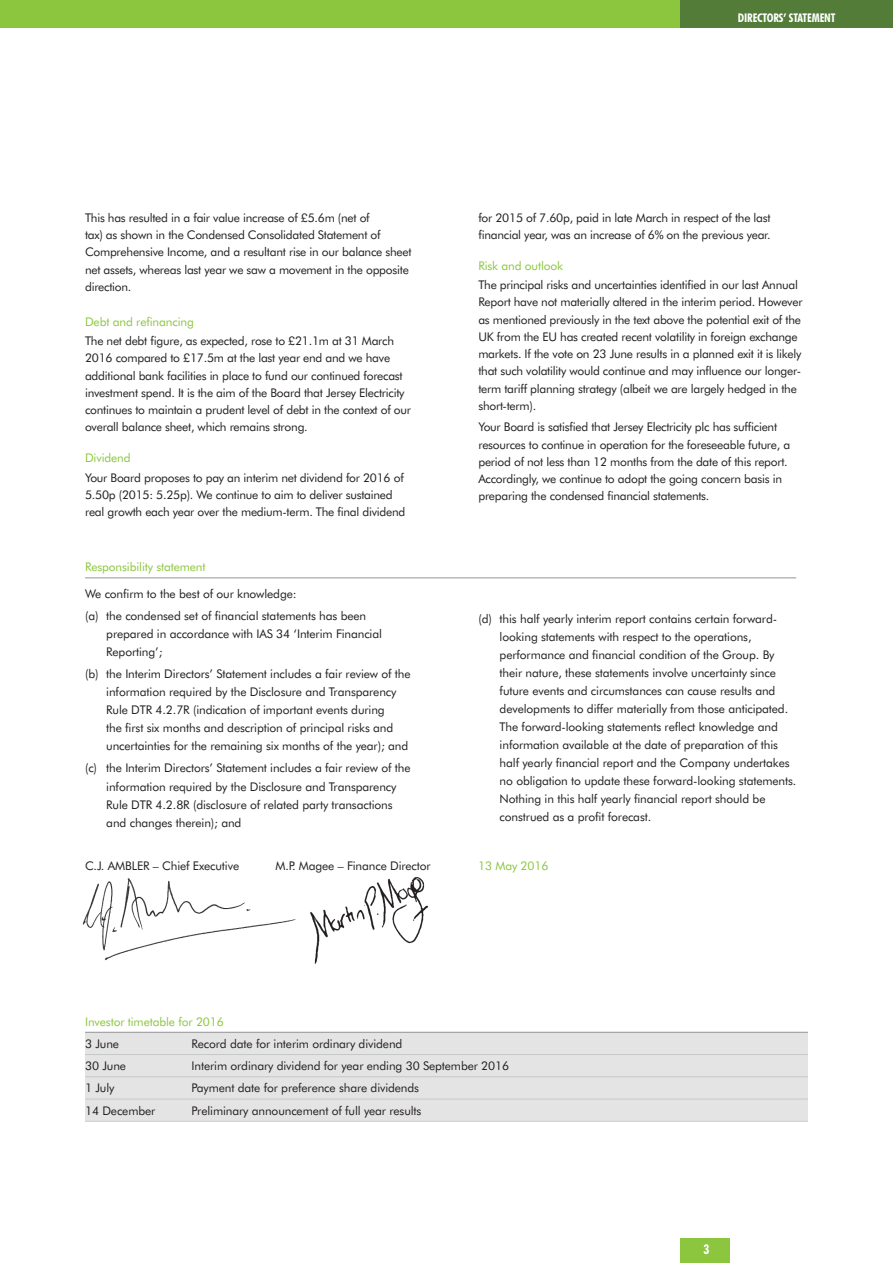
<style>
.page{position:relative;width:893px;height:1263px;background:#fff}
.page>*{position:absolute;margin:0;border:0;box-sizing:border-box;transform-origin:0 0}
.t1{font:700 condensed 13.5px "Futura BT";color:#fff}
.text_indent{font:12px/17.2px "Futura BT";letter-spacing:-.02em;color:#231f20}
.text_rules{font:12px "Futura BT";letter-spacing:-.01em;color:#231f20}
.text{font:12px "Futura BT";letter-spacing:-.01em;color:#8bc63e}
.text-2{font:12px "Futura BT";letter-spacing:-.01em;color:#231f20}
.t2{font:700 condensed 12px "Futura BT";letter-spacing:-.01em;color:#fff}
</style>
<div class="page">
<div style="left:680px;top:1238px;width:50px;height:25px;background:#8bc63e"></div>
<div style="left:0;top:0;width:893px;height:28px;background:#8bc63e"></div>
<div style="left:680px;top:0;width:213px;height:28px;background:#527c38"></div>
<div style="left:85px;top:1032px;width:723px;height:89px;background:#e5e4e4"></div>
<hr style="left:85px;top:577px;width:711px;height:1px;background:#939598">
<hr style="left:85px;top:1032px;width:723px;height:1px;background:#939598">
<hr style="left:85px;top:1054px;width:723px;height:1px;background:#c7c8ca">
<hr style="left:85px;top:1076px;width:723px;height:1px;background:#c7c8ca">
<hr style="left:85px;top:1099px;width:723px;height:1px;background:#c7c8ca">
<hr style="left:85px;top:1121px;width:723px;height:1px;background:#c7c8ca">
<img style="left:82px;top:878px;width:214px;height:83px">
<img style="left:310px;top:877px;width:119px;height:87px">
<p class="t2" style="left:738px;top:10px;width:99px">DIRECTORS’ STATEMENT</p>
<p class="text_indent" style="left:85px;top:209px;width:328px">This has resulted in a fair value increase of £5.6m (net of<br>tax) as shown in the Condensed Consolidated Statement of Comprehensive Income, and a resultant rise in our balance sheet net assets, whereas last year we saw a movement in the opposite direction.</p>
<p class="text" style="left:85px;top:314px;width:110px">Debt and refinancing</p>
<p class="text_indent" style="left:85px;top:332px;width:327px">The net debt figure, as expected, rose to £21.1m at 31 March 2016 compared to £17.5m at the last year end and we have additional bank facilities in place to fund our continued forecast investment spend. It is the aim of the Board that Jersey Electricity continues to maintain a prudent level of debt in the context of our overall balance sheet, which remains strong.</p>
<p class="text" style="left:85px;top:451px;width:47px">Dividend</p>
<p class="text_indent" style="left:85px;top:469px;width:322px">Your Board proposes to pay an interim net dividend for 2016 of<br>5.50p (2015: 5.25p). We continue to aim to deliver sustained real growth each year over the medium-term. The final dividend</p>
<p class="text" style="left:85px;top:560px;width:122px">Responsibility statement</p>
<p class="text-2" style="left:85px;top:586px;width:213px">We confirm to the best of our knowledge:</p>
<p class="text_indent" style="left:106px;top:607px;width:277px;line-height:18px;text-indent:-21px">(a) the condensed set of financial statements has been prepared in accordance with IAS 34 ‘Interim Financial<br>Reporting’;</p>
<p class="text_indent" style="left:106px;top:665px;width:306px;line-height:18px;text-indent:-21px">(b) the Interim Directors’ Statement includes a fair review of the information required by the Disclosure and Transparency Rule DTR 4.2.7R (indication of important events during<br>the first six months and description of principal risks and uncertainties for the remaining six months of the year); and</p>
<p class="text_indent" style="left:106px;top:759px;width:306px;line-height:18px;text-indent:-21px">(c) the Interim Directors’ Statement includes a fair review of the information required by the Disclosure and Transparency Rule DTR 4.2.8R (disclosure of related party transactions and changes therein); and</p>
<p class="text_indent" style="left:478px;top:209px;width:294px">for 2015 of 7.60p, paid in late March in respect of the last financial year, was an increase of 6% on the previous year.</p>
<p class="text" style="left:478px;top:258px;width:86px">Risk and outlook</p>
<p class="text_indent" style="left:478px;top:276px;width:326px">The principal risks and uncertainties identified in our last Annual Report have not materially altered in the interim period. However as mentioned previously in the text above the potential exit of the UK from the EU has created recent volatility in foreign exchange markets. If the vote on 23 June results in a planned exit it is likely that such volatility would continue and may influence our longer&shy;term tariff planning strategy (albeit we are largely hedged in the short-term).</p>
<p class="text_indent" style="left:478px;top:418px;width:313px">Your Board is satisfied that Jersey Electricity plc has sufficient resources to continue in operation for the foreseeable future, a period of not less than 12 months from the date of this report.<br>Accordingly, we continue to adopt the going concern basis in preparing the condensed financial statements.</p>
<p class="text_indent" style="left:500px;top:610px;width:298px;line-height:18px;text-indent:-21px">(d) this half yearly interim report contains certain forward&shy;looking statements with respect to the operations, performance and financial condition of the Group. By their nature, these statements involve uncertainty since future events and circumstances can cause results and developments to differ materially from those anticipated.<br>The forward-looking statements reflect knowledge and information available at the date of preparation of this half yearly financial report and the Company undertakes no obligation to update these forward-looking statements.<br>Nothing in this half yearly financial report should be construed as a profit forecast.</p>
<p class="text-2" style="left:85px;top:858px;width:156px">C.J. AMBLER – Chief Executive</p>
<p class="text-2" style="left:276px;top:858px;width:157px">M.P. Magee – Finance Director</p>
<p class="text" style="left:478px;top:858px;width:72px">13 May 2016</p>
<p class="text" style="left:85px;top:1014px;width:140px">Investor timetable for 2016</p>
<p class="text_rules" style="left:85px;top:1036px;width:36px">3 June</p>
<p class="text_rules" style="left:192px;top:1036px;width:212px">Record date for interim ordinary dividend</p>
<p class="text_rules" style="left:85px;top:1058px;width:43px">30 June</p>
<p class="text_rules" style="left:192px;top:1058px;width:319px">Interim ordinary dividend for year ending 30 September 2016</p>
<p class="text_rules" style="left:85px;top:1081px;width:31px">1 July</p>
<p class="text_rules" style="left:192px;top:1081px;width:229px">Payment date for preference share dividends</p>
<p class="text_rules" style="left:85px;top:1103px;width:72px">14 December</p>
<p class="text_rules" style="left:192px;top:1103px;width:231px">Preliminary announcement of full year results</p>
<p class="t1" style="left:703px;top:1241px;width:7px">3</p>
</div>
